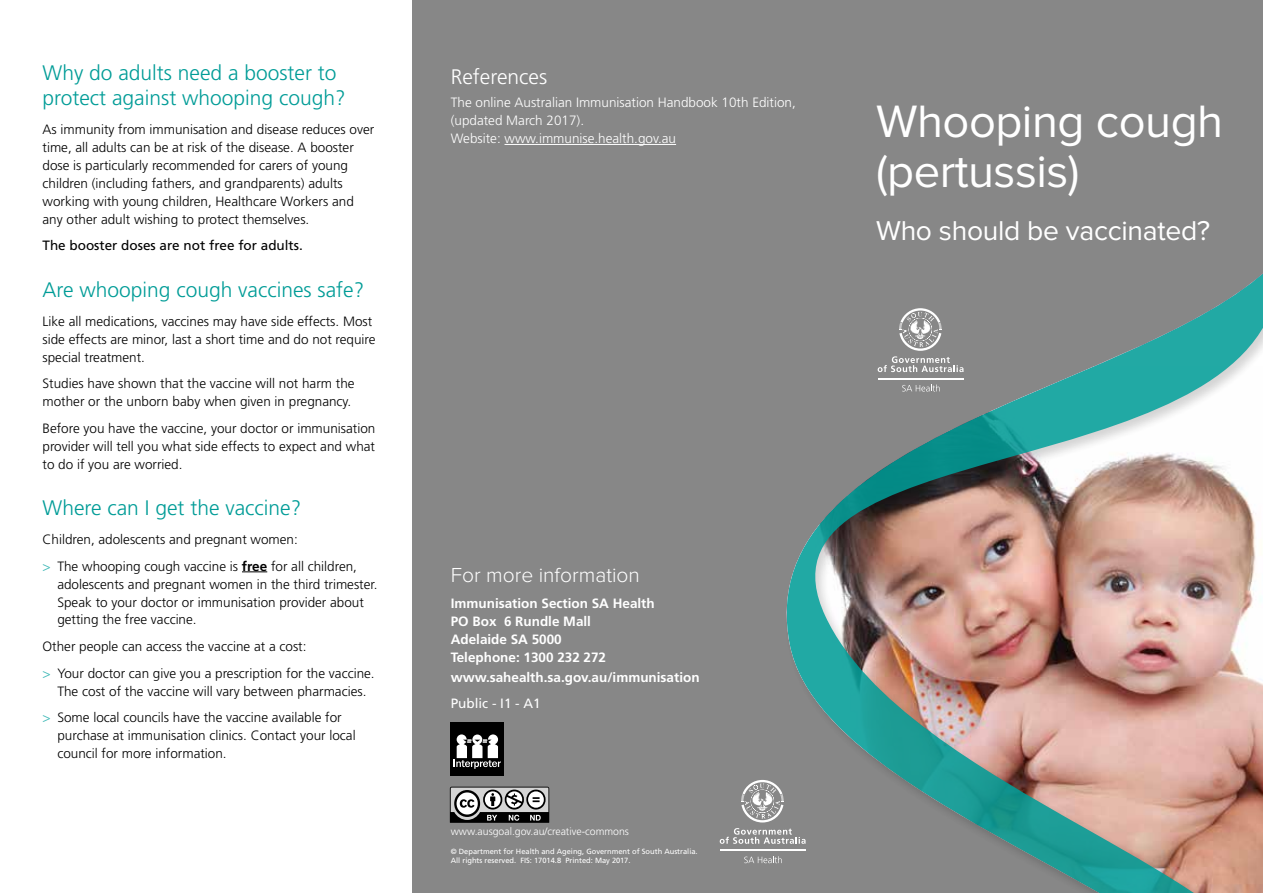
<style>
.page{position:relative;width:1263px;height:893px;background:#fff}
.page>*{position:absolute;margin:0;border:0;box-sizing:border-box;transform-origin:0 0}
.t1{font:47.1px/50.2px "Proxima Nova";letter-spacing:-.01em;color:#fff}
.t2{font:28.2px "Proxima Nova";letter-spacing:-.01em;color:#fff}
.t3{font:300 21px/25.5px "Frutiger";color:#009c97}
.t4{font:300 21px "Proxima Nova";color:#fff}
.t5{font:300 21px "Frutiger";color:#fff}
.t6{font:300 13.5px/18px "Frutiger";color:#000}
.t7{font:700 13.5px/18px "Frutiger";color:#fff}
.t8{font:300 13.5px/18px "Frutiger";color:#fff}
.t9{font:13.5px "Frutiger";color:#000}
.t10{font:13.5px "Frutiger";color:#fff}
.t11{font:300 10.5px "Frutiger";color:#fff}
.t12{font:7.5px/9px "Frutiger";color:#fff}
.s1{color:#3db8b6}
.s2{font-weight:700}
</style>
<div class="page">
<div style="left:412px;top:0;width:851px;height:893px;background:#878787"></div>
<img style="left:786px;top:273px;width:477px;height:620px">
<svg style="left:242px;top:571px;width:25px;height:1px"></svg>
<div style="left:451px;top:723px;width:53px;height:53px;background:#000"></div>
<svg style="left:454px;top:734px;width:47px;height:35px"></svg>
<hr style="left:504px;top:144px;width:172px;height:1px;background:#fff">
<svg style="left:744px;top:856px;width:38px;height:7px"></svg>
<hr style="left:720px;top:849px;width:86px;height:2px;background:#fff">
<svg style="left:720px;top:828px;width:86px;height:16px"></svg>
<svg style="left:741px;top:780px;width:43px;height:42px"></svg>
<svg style="left:902px;top:385px;width:38px;height:7px"></svg>
<hr style="left:878px;top:378px;width:85px;height:2px;background:#fff">
<svg style="left:878px;top:308px;width:85px;height:64px"></svg>
<svg style="left:450px;top:787px;width:99px;height:36px;background:#7f7f7f"></svg>
<h3 class="t3" style="left:43px;top:60px;width:305px">Why do adults need a booster to protect against whooping cough?</h3>
<p class="t6" style="left:43px;top:120px;width:333px">As immunity from immunisation and disease reduces over time, all adults can be at risk of the disease. A booster dose is particularly recommended for carers of young children (including fathers, and grandparents) adults working with young children, Healthcare Workers and any other adult wishing to protect themselves.</p>
<p class="t9" style="left:43px;top:238px;width:262px">The booster doses are not free for adults.</p>
<h3 class="t3" style="left:43px;top:277px;width:323px">Are whooping cough vaccines safe?</h3>
<p class="t6" style="left:43px;top:312px;width:335px">Like all medications, vaccines may have side effects. Most side effects are minor, last a short time and do not require special treatment.</p>
<p class="t6" style="left:43px;top:375px;width:314px">Studies have shown that the vaccine will not harm the mother or the unborn baby when given in pregnancy.</p>
<p class="t6" style="left:43px;top:419px;width:334px;text-align:justify">Before you have the vaccine, your doctor or immunisation provider will tell you what side effects to expect and what to do if you are worried.</p>
<h3 class="t3" style="left:43px;top:496px;width:260px">Where can I get the vaccine?</h3>
<p class="t6" style="left:43px;top:526px;width:316px;line-height:26.5px">Children, adolescents and pregnant women:<br><span class="s1">&gt;</span> The whooping cough vaccine is <span class="s2">free</span> for all children,</p>
<p class="t6" style="left:57px;top:575px;width:322px">adolescents and pregnant women in the third trimester.<br>Speak to your doctor or immunisation provider about getting the free vaccine.</p>
<p class="t6" style="left:43px;top:633px;width:334px;line-height:26.5px">Other people can access the vaccine at a cost:<br><span class="s1">&gt;</span> Your doctor can give you a prescription for the vaccine.</p>
<p class="t6" style="left:43px;top:678px;width:325px;line-height:26.5px;text-indent:15px">The cost of the vaccine will vary between pharmacies. <span class="s1">&gt;</span> Some local councils have the vaccine available for</p>
<p class="t6" style="left:57px;top:726px;width:300px">purchase at immunisation clinics. Contact your local council for more information.</p>
<h3 class="t5" style="left:451px;top:65px;width:98px">References</h3>
<p class="t8" style="left:451px;top:94px;width:347px">The online Australian Immunisation Handbook 10th Edition, (updated March 2017).<br>Website: www.immunise.health.gov.au</p>
<h3 class="t4" style="left:451px;top:565px;width:191px">For more information</h3>
<p class="t7" style="left:451px;top:595px;width:206px">Immunisation Section SA Health<br>PO Box 6 Rundle Mall<br>Adelaide SA 5000<br>Telephone: 1300 232 272</p>
<p class="t7" style="left:451px;top:668px;width:250px">www.sahealth.sa.gov.au/immunisation</p>
<p class="t10" style="left:451px;top:696px;width:92px">Public - I1 - A1</p>
<p class="t11" style="left:451px;top:825px;width:180px">www.ausgoal.gov.au/creative-commons</p>
<p class="t12" style="left:451px;top:847px;width:248px">© Department for Health and Ageing, Government of South Australia.<br>All rights reserved. FIS: 17014.8 Printed: May 2017.</p>
<h1 class="t1" style="left:876px;top:97px;width:349px">Whooping cough (pertussis)</h1>
<h2 class="t2" style="left:876px;top:215px;width:336px">Who should be vaccinated?</h2>
</div>
